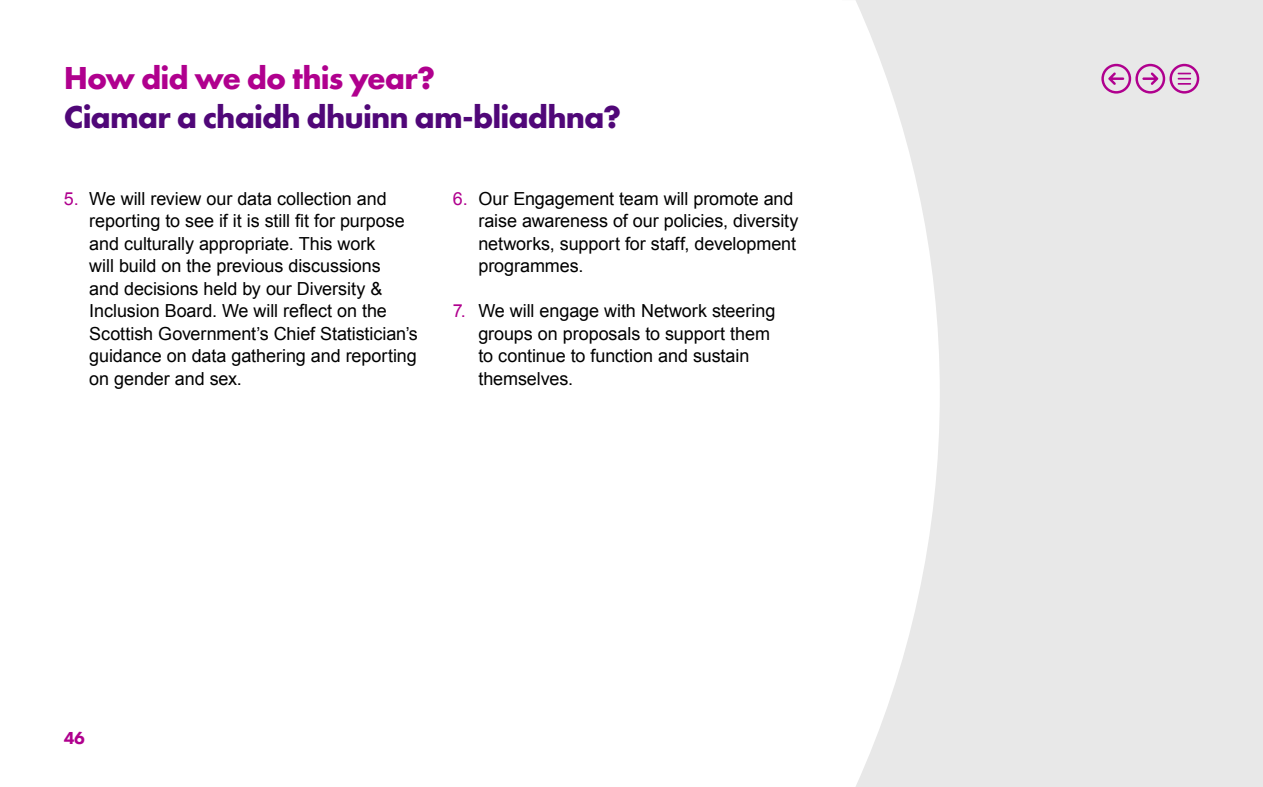
<style>
.page{position:relative;width:1263px;height:787px;background:#fff}
.page>*{position:absolute;margin:0;border:0;box-sizing:border-box;transform-origin:0 0}
.Page_Title{font:700 33px/39px "Futura PT";letter-spacing:-.025em;color:#500778}
.Body_Text{font:18px/22.5px "Arial";letter-spacing:-.005em;color:#000}
.t1{font:800 18px "Futura PT";color:#b0008e}
.s1{color:#b0008e}
</style>
<div class="page">
<svg style="left:856px;top:0;width:407px;height:787px;background:#ebebeb"></svg>
<svg style="left:1101px;top:64px;width:98px;height:30px;background:#d7a5ce"></svg>
<h2 class="Page_Title" style="left:64px;top:58px;width:559px"><span class="s1">How did we do this year?<br></span>Ciamar a chaidh dhuinn am-bliadhna?</h2>
<p class="Body_Text" style="left:89px;top:187px;width:330px;text-indent:-26px"><span class="s1">5.</span> We will review our data collection and reporting to see if it is still fit for purpose and culturally appropriate. This work<br>will build on the previous discussions<br>and decisions held by our Diversity &amp; Inclusion Board. We will reflect on the Scottish Government’s Chief Statistician’s guidance on data gathering and reporting on gender and sex.</p>
<p class="Body_Text" style="left:478px;top:187px;width:322px;text-indent:-26px"><span class="s1">6.</span> Our Engagement team will promote and raise awareness of our policies, diversity networks, support for staff, development programmes.</p>
<p class="Body_Text" style="left:478px;top:300px;width:298px;text-indent:-26px"><span class="s1">7.</span> We will engage with Network steering groups on proposals to support them to continue to function and sustain themselves.</p>
<p class="t1" style="left:64px;top:727px;width:23px">46</p>
</div>
